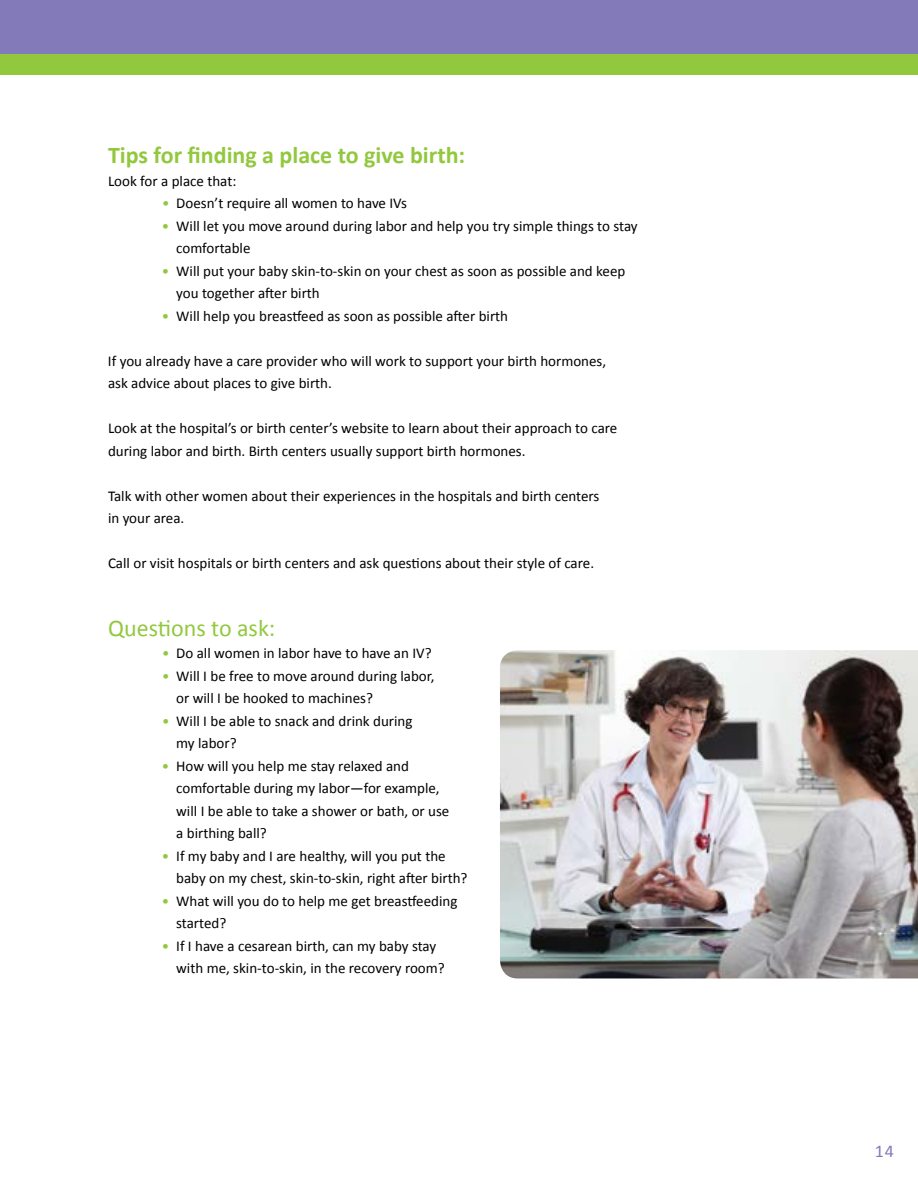
<style>
.page{position:relative;width:918px;height:1188px;background:#fff}
.page>*{position:absolute;margin:0;border:0;box-sizing:border-box;transform-origin:0 0}
.t1{font:700 24px "Calibri";color:#92c83e}
.t2{font:24px "Calibri";color:#92c83e}
.t3{font:18px "Calibri";color:#827ab9}
.t4{font:15px/22.5px "Calibri";color:#000}
.s1{color:#92c83e}
</style>
<div class="page">
<img style="left:500px;top:650px;width:418px;height:328px">
<div style="left:0;top:0;width:918px;height:75px;background:#92c83e"></div>
<div style="left:0;top:0;width:918px;height:54px;background:#827ab9"></div>
<h1 class="t1" style="left:108px;top:140px;width:359px">Tips for finding a place to give birth:</h1>
<p class="t4" style="left:108px;top:169px;width:130px">Look for a place that:</p>
<p class="t4" style="left:162px;top:191px;width:246px"><span class="s1">•</span> Doesn’t require all women to have IVs</p>
<p class="t4" style="left:176px;top:214px;width:463px;text-indent:-14px"><span class="s1">•</span> Will let you move around during labor and help you try simple things to stay comfortable</p>
<p class="t4" style="left:176px;top:259px;width:451px;text-indent:-14px"><span class="s1">•</span> Will put your baby skin-to-skin on your chest as soon as possible and keep you together after birth</p>
<p class="t4" style="left:162px;top:304px;width:348px"><span class="s1">•</span> Will help you breastfeed as soon as possible after birth</p>
<p class="t4" style="left:108px;top:349px;width:500px">If you already have a care provider who will work to support your birth hormones, ask advice about places to give birth.</p>
<p class="t4" style="left:108px;top:416px;width:511px">Look at the hospital’s or birth center’s website to learn about their approach to care during labor and birth. Birth centers usually support birth hormones.</p>
<p class="t4" style="left:108px;top:484px;width:493px">Talk with other women about their experiences in the hospitals and birth centers in your area.</p>
<p class="t4" style="left:108px;top:551px;width:488px">Call or visit hospitals or birth centers and ask questions about their style of care.</p>
<h1 class="t2" style="left:108px;top:613px;width:169px">Questions to ask:</h1>
<p class="t4" style="left:162px;top:641px;width:271px"><span class="s1">•</span> Do all women in labor have to have an IV?</p>
<p class="t4" style="left:176px;top:664px;width:260px;text-indent:-14px"><span class="s1">•</span> Will I be free to move around during labor, or will I be hooked to machines?</p>
<p class="t4" style="left:176px;top:709px;width:238px;text-indent:-14px"><span class="s1">•</span> Will I be able to snack and drink during my labor?</p>
<p class="t4" style="left:176px;top:754px;width:275px;text-indent:-14px"><span class="s1">•</span> How will you help me stay relaxed and comfortable during my labor—for example, will I be able to take a shower or bath, or use a birthing ball?</p>
<p class="t4" style="left:176px;top:844px;width:293px;text-indent:-14px"><span class="s1">•</span> If my baby and I are healthy, will you put the baby on my chest, skin-to-skin, right after birth?</p>
<p class="t4" style="left:176px;top:889px;width:283px;text-indent:-14px"><span class="s1">•</span> What will you do to help me get breastfeeding started?</p>
<p class="t4" style="left:176px;top:934px;width:270px;text-indent:-14px"><span class="s1">•</span> If I have a cesarean birth, can my baby stay with me, skin-to-skin, in the recovery room?</p>
<p class="t3" style="left:875px;top:1139px;width:21px">14</p>
</div>
